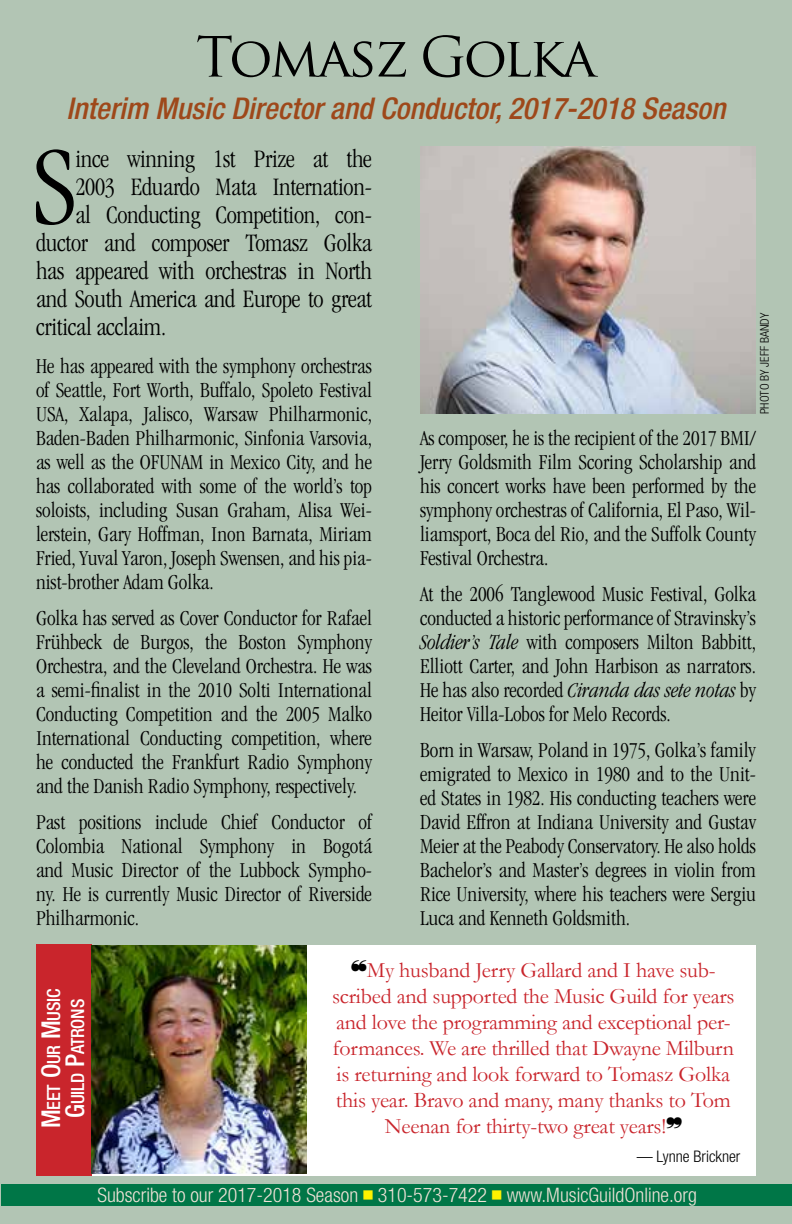
<style>
.page{position:relative;width:792px;height:1224px;background:#b2c5b4}
.page>*{position:absolute;margin:0;border:0;box-sizing:border-box;transform-origin:0 0}
.t1{font:300 condensed 114.8px "Garamond";color:#000}
.t2{font:54px "Trajan Pro";letter-spacing:-.05em;color:#000}
.t3{font:italic 500 condensed 30px "Helvetica Neue LT Pro";color:#9e481a}
.t4{font:300 condensed 26px "Garamond";letter-spacing:-.01em;color:#000}
.t5{font:300 condensed 22px/24px "Garamond";color:#000;text-align:justify}
.t6{font:22px "Garamond";letter-spacing:-.01em;color:#c9252c}
.t7{font:300 condensed 20px "Helvetica Neue LT Pro";color:#efe2d7}
.t8{font:500 condensed 18.2px/24px "Helvetica Neue LT Pro";letter-spacing:-.015em;color:#fff;text-align:center}
.t9{font:300 condensed 16px "Helvetica Neue LT Pro";color:#000}
.t10{font:300 condensed 12px "Helvetica Neue LT Pro";color:#000}
.s1{font-style:italic}
.s2{font-size:26px}
</style>
<div class="page">
<div style="left:1px;top:1184px;width:791px;height:22px;background:#007647"></div>
<div style="left:38px;top:946px;width:718px;height:230px;background:#fff"></div>
<div style="left:36px;top:944px;width:55px;height:232px;background:#c9252c"></div>
<img style="left:92px;top:946px;width:215px;height:228px">
<img style="left:420px;top:146px;width:336px;height:268px">
<h2 class="t2" style="left:196px;top:23px;width:402px">Tomasz Golka</h2>
<h3 class="t3" style="left:66px;top:90px;width:661px">Interim Music Director and Conductor, 2017-2018 Season</h3>
<h1 class="t1" style="left:32px;top:125px;width:46px">S</h1>
<p class="t4" style="left:75px;top:145px;width:298px">ince winning 1st Prize at the</p>
<p class="t4" style="left:75px;top:173px;width:298px">2003 Eduardo Mata Internation-</p>
<p class="t4" style="left:75px;top:201px;width:298px">al Conducting Competition, con-</p>
<p class="t4" style="left:36px;top:229px;width:338px">ductor and composer Tomasz Golka</p>
<p class="t4" style="left:36px;top:257px;width:338px">has appeared with orchestras in North</p>
<p class="t4" style="left:36px;top:285px;width:338px">and South America and Europe to great</p>
<p class="t4" style="left:36px;top:313px;width:132px">critical acclaim.</p>
<p class="t5" style="left:36px;top:354px;width:338px">He has appeared with the symphony orchestras of Seattle, Fort Worth, Buffalo, Spoleto Festival USA, Xalapa, Jalisco, Warsaw Philharmonic, Baden-Baden Philharmonic, Sinfonia Varsovia, as well as the OFUNAM in Mexico City, and he has collaborated with some of the world’s top soloists, including Susan Graham, Alisa Wei&shy;lerstein, Gary Hoffman, Inon Barnata, Miriam Fried, Yuval Yaron, Joseph Swensen, and his pia&shy;nist-brother Adam Golka.</p>
<p class="t5" style="left:36px;top:606px;width:338px">Golka has served as Cover Conductor for Rafael Frühbeck de Burgos, the Boston Symphony Orchestra, and the Cleveland Orchestra. He was a semi-finalist in the 2010 Solti International Conducting Competition and the 2005 Malko International Conducting competition, where he conducted the Frankfurt Radio Symphony and the Danish Radio Symphony, respectively.</p>
<p class="t5" style="left:36px;top:810px;width:338px">Past positions include Chief Conductor of Colombia National Symphony in Bogotá and Music Director of the Lubbock Sympho&shy;ny. He is currently Music Director of Riverside Philharmonic.</p>
<p class="t10" style="left:758px;top:414px;width:103px;rotate:-90deg">PHOTO BY JEFF BANDY</p>
<p class="t5" style="left:420px;top:426px;width:338px">As composer, he is the recipient of the 2017 BMI/ Jerry Goldsmith Film Scoring Scholarship and his concert works have been performed by the symphony orchestras of California, El Paso, Wil&shy;liamsport, Boca del Rio, and the Suffolk County Festival Orchestra.</p>
<p class="t5" style="left:420px;top:582px;width:338px">At the 2006 Tanglewood Music Festival, Golka conducted a historic performance of Stravinsky’s <span class="s1">Soldier’s Tale</span> with composers Milton Babbitt, Elliott Carter, and John Harbison as narrators.<br>He has also recorded <span class="s1">Ciranda das sete notas</span> by Heitor Villa-Lobos for Melo Records.</p>
<p class="t5" style="left:420px;top:738px;width:338px">Born in Warsaw, Poland in 1975, Golka’s family emigrated to Mexico in 1980 and to the Unit&shy;ed States in 1982. His conducting teachers were David Effron at Indiana University and Gustav Meier at the Peabody Conservatory. He also holds Bachelor’s and Master’s degrees in violin from Rice University, where his teachers were Sergiu Luca and Kenneth Goldsmith.</p>
<p class="t8" style="left:41px;top:1128px;width:141px;rotate:-90deg"><span class="s2">M</span>eet <span class="s2">O</span>ur <span class="s2">M</span>usic<br><span class="s2">G</span>uild <span class="s2">P</span>atrons</p>
<p class="t6" style="left:367px;top:955px;width:350px">My husband Jerry Gallard and I have sub-</p>
<p class="t6" style="left:332px;top:981px;width:404px">scribed and supported the Music Guild for years</p>
<p class="t6" style="left:336px;top:1007px;width:396px">and love the programming and exceptional per-</p>
<p class="t6" style="left:333px;top:1033px;width:403px">formances. We are thrilled that Dwayne Milburn</p>
<p class="t6" style="left:337px;top:1059px;width:395px">is returning and look forward to Tomasz Golka</p>
<p class="t6" style="left:336px;top:1085px;width:396px">this year. Bravo and many, many thanks to Tom</p>
<p class="t6" style="left:385px;top:1111px;width:283px">Neenan for thirty-two great years!</p>
<p class="t9" style="left:637px;top:1147px;width:105px">— Lynne Brickner</p>
<p class="t7" style="left:98px;top:1184px;width:601px">Subscribe to our 2017-2018 Season <sup>■</sup> 310-573-7422 <sup>■</sup> www.MusicGuildOnline.org</p>
</div>
